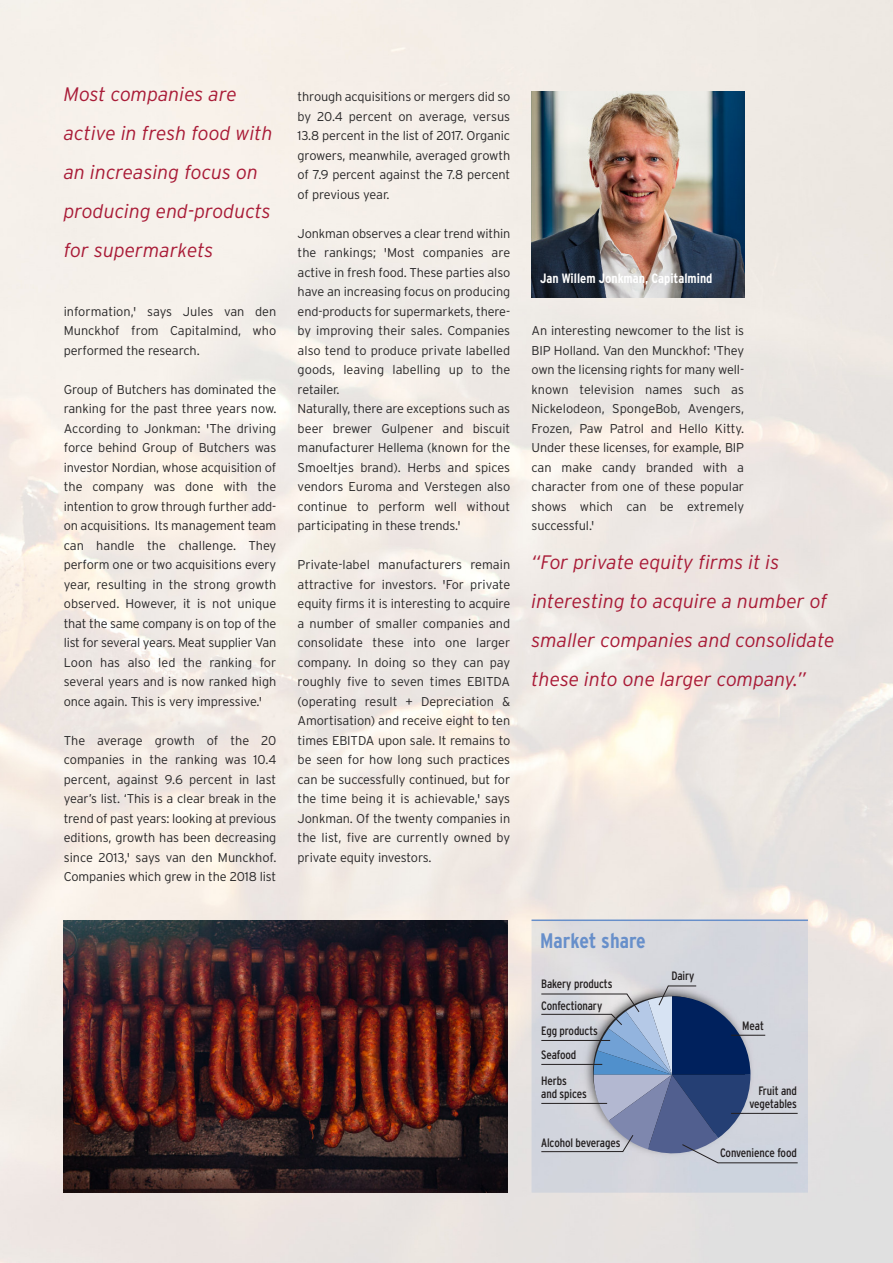
<style>
.page{position:relative;width:893px;height:1263px;background:#fff}
.page>*{position:absolute;margin:0;border:0;box-sizing:border-box;transform-origin:0 0}
.t1{font:700 condensed 21px "Interstate";color:#678fca}
.t2{font:italic 300 19.5px/39px "Interstate";color:#a91b37}
.t3{font:700 condensed 13.5px "Interstate";color:#fff}
.t4{font:300 12.75px/19.5px "Interstate";letter-spacing:-.01em;color:#272627;text-align:justify}
.t5{font:condensed 12.15px/12.9px "Interstate";letter-spacing:-.01em;color:#231f20}
</style>
<div class="page">
<img style="left:0;top:0;width:893px;height:1263px">
<img style="left:531px;top:91px;width:213px;height:207px">
<img style="left:64px;top:920px;width:444px;height:272px">
<img style="left:531px;top:921px;width:277px;height:271px">
<svg style="left:541px;top:985px;width:257px;height:178px"></svg>
<hr style="left:541px;top:1103px;width:66px;height:1px;background:#231f20">
<hr style="left:531px;top:919px;width:277px;height:2px;background:#678fca">
<h2 class="t2" style="left:64px;top:75px;width:211px">Most companies are active in fresh food with an increasing focus on producing end-products for supermarkets</h2>
<p class="t4" style="left:64px;top:301px;width:214px">information,' says Jules van den Munckhof from Capitalmind, who performed the research.</p>
<p class="t4" style="left:64px;top:379px;width:214px">Group of Butchers has dominated the ranking for the past three years now.<br>According to Jonkman: 'The driving force behind Group of Butchers was investor Nordian, whose acquisition of the company was done with the intention to grow through further add&shy;on acquisitions. Its management team can handle the challenge. They perform one or two acquisitions every year, resulting in the strong growth observed. However, it is not unique that the same company is on top of the list for several years. Meat supplier Van Loon has also led the ranking for several years and is now ranked high once again. This is very impressive.'</p>
<p class="t4" style="left:64px;top:730px;width:214px">The average growth of the 20 companies in the ranking was 10.4 percent, against 9.6 percent in last year’s list. ‘This is a clear break in the trend of past years: looking at previous editions, growth has been decreasing since 2013,' says van den Munckhof.<br>Companies which grew in the 2018 list</p>
<p class="t4" style="left:298px;top:87px;width:214px">through acquisitions or mergers did so by 20.4 percent on average, versus 13.8 percent in the list of 2017. Organic growers, meanwhile, averaged growth of 7.9 percent against the 7.8 percent of previous year.</p>
<p class="t4" style="left:298px;top:223px;width:214px;text-align:left">Jonkman observes a clear trend within the rankings; 'Most companies are active in fresh food. These parties also have an increasing focus on producing end-products for supermarkets, there&shy;by improving their sales. Companies also tend to produce private labelled goods, leaving labelling up to the retailer.<br>Naturally, there are exceptions such as beer brewer Gulpener and biscuit manufacturer Hellema (known for the Smoeltjes brand). Herbs and spices vendors Euroma and Verstegen also continue to perform well without participating in these trends.'</p>
<p class="t4" style="left:298px;top:555px;width:214px">Private-label manufacturers remain attractive for investors. 'For private equity firms it is interesting to acquire a number of smaller companies and consolidate these into one larger company. In doing so they can pay roughly five to seven times EBITDA (operating result + Depreciation &amp; Amortisation) and receive eight to ten times EBITDA upon sale. It remains to be seen for how long such practices can be successfully continued, but for the time being it is achievable,' says Jonkman. Of the twenty companies in the list, five are currently owned by private equity investors.</p>
<p class="t3" style="left:540px;top:271px;width:174px">Jan Willem Jonkman, Capitalmind</p>
<p class="t4" style="left:531px;top:321px;width:214px">An interesting newcomer to the list is BIP Holland. Van den Munckhof: 'They own the licensing rights for many well&shy;known television names such as Nickelodeon, SpongeBob, Avengers, Frozen, Paw Patrol and Hello Kitty.<br>Under these licenses, for example, BIP can make candy branded with a character from one of these popular shows which can be extremely successful.'</p>
<h2 class="t2" style="left:531px;top:543px;width:305px">“For private equity firms it is interesting to acquire a number of smaller companies and consolidate these into one larger company.”</h2>
<h1 class="t1" style="left:540px;top:929px;width:107px">Market share</h1>
<p class="t5" style="left:541px;top:978px;width:73px">Bakery products</p>
<p class="t5" style="left:541px;top:999px;width:63px">Confectionary</p>
<p class="t5" style="left:541px;top:1018px;width:58px;line-height:24.5px">Egg products<br>Seafood</p>
<p class="t5" style="left:541px;top:1074px;width:47px">Herbs<br>and spices</p>
<p class="t5" style="left:541px;top:1136px;width:81px">Alcohol beverages</p>
<p class="t5" style="left:671px;top:970px;width:25px">Dairy</p>
<p class="t5" style="left:742px;top:1019px;width:23px">Meat</p>
<p class="t5" style="left:749px;top:1084px;width:49px;text-align:right">Fruit and vegetables</p>
<p class="t5" style="left:720px;top:1146px;width:78px">Convenience food</p>
</div>
